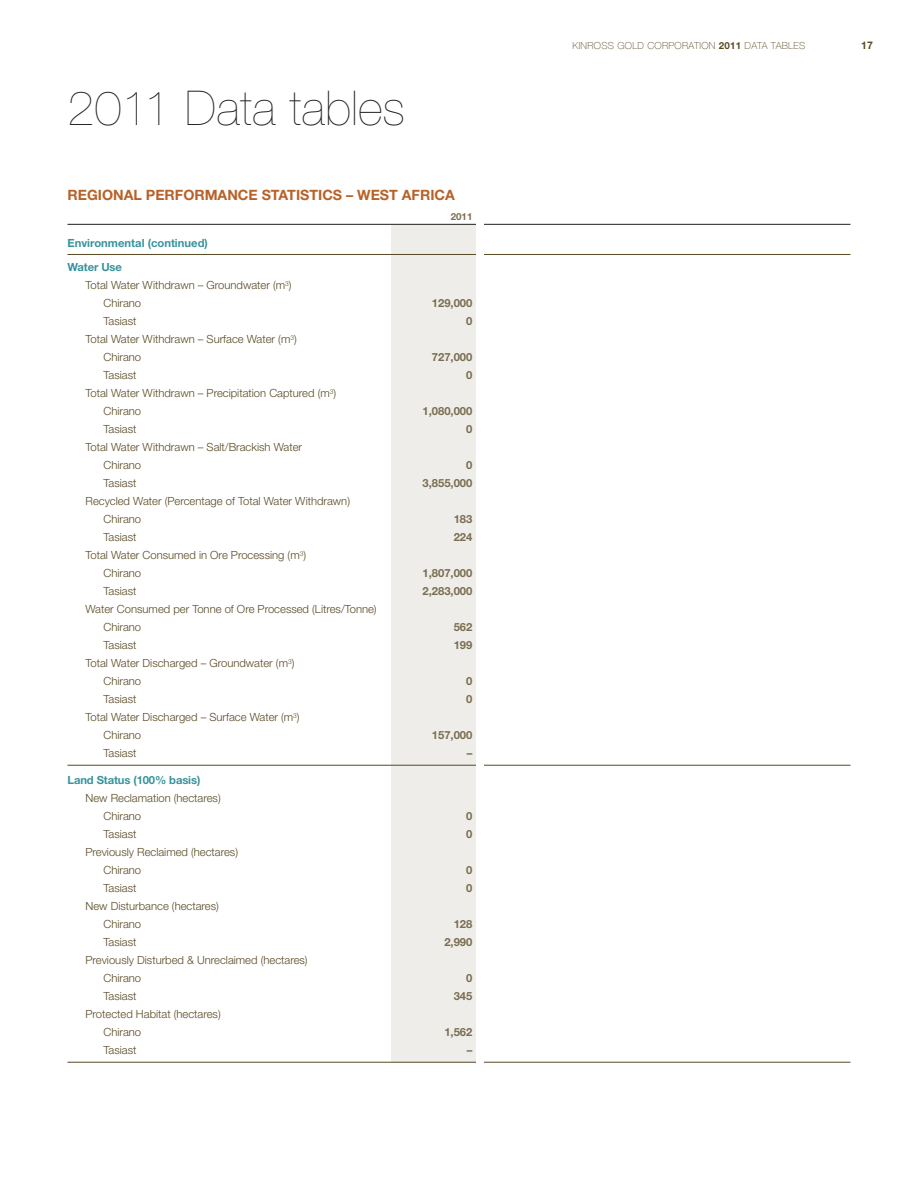
<style>
.page{position:relative;width:918px;height:1188px;background:#fff}
.page>*{position:absolute;margin:0;border:0;box-sizing:border-box;transform-origin:0 0}
.t1{font:200 48px "Helvetica Neue";letter-spacing:.01em;color:#231f20}
.t2{font:700 14.25px "Helvetica Neue";color:#b86129}
.t3{font:300 11.25px/18px "Helvetica Neue";color:#594a25}
.t4{font:700 11.25px "Helvetica Neue";color:#7a6e51}
.t5{font:700 11.25px "Helvetica Neue";letter-spacing:-.01em;color:#38939b}
.t6{font:700 10.5px "Helvetica Neue";color:#594a25}
.t7{font:100 9.75px "Helvetica Neue";letter-spacing:.03em;color:#594a25}
.t8{font:700 9.75px "Helvetica Neue";color:#7a6e51}
.s1{font-weight:700}
</style>
<div class="page">
<div style="left:392px;top:224px;width:84px;height:838px;background:#eeede9"></div>
<hr style="left:68px;top:224px;width:782px;height:1px;background:#231f20">
<hr style="left:68px;top:254px;width:782px;height:1px;background:#594a25">
<hr style="left:68px;top:765px;width:782px;height:1px;background:#594a25">
<hr style="left:68px;top:1062px;width:782px;height:1px;background:#594a25">
<div style="left:476px;top:221px;width:7px;height:847px;background:#fff"></div>
<h1 class="t1" style="left:68px;top:80px;width:339px">2011 Data tables</h1>
<p class="t2" style="left:68px;top:186px;width:389px">Regional Performance Statistics – West Africa</p>
<p class="t8" style="left:451px;top:210px;width:23px">2011</p>
<p class="t5" style="left:68px;top:236px;width:142px">Environmental (continued)</p>
<p class="t5" style="left:68px;top:260px;width:56px">Water Use</p>
<p class="t3" style="left:86px;top:276px;width:208px">Total Water Withdrawn – Groundwater (m<sup>3</sup>)</p>
<p class="t3" style="left:104px;top:294px;width:39px">Chirano</p>
<p class="t4" style="left:432px;top:296px;width:42px">129,000</p>
<p class="t3" style="left:104px;top:312px;width:34px">Tasiast</p>
<p class="t4" style="left:466px;top:314px;width:8px">0</p>
<p class="t3" style="left:104px;top:330px;width:195px;text-indent:-18px">Total Water Withdrawn – Surface Water (m<sup>3</sup>)<br>Chirano</p>
<p class="t4" style="left:432px;top:350px;width:42px">727,000</p>
<p class="t3" style="left:104px;top:366px;width:34px">Tasiast</p>
<p class="t4" style="left:466px;top:368px;width:8px">0</p>
<p class="t3" style="left:104px;top:384px;width:234px;text-indent:-18px">Total Water Withdrawn – Precipitation Captured (m<sup>3</sup>)<br>Chirano</p>
<p class="t4" style="left:422px;top:404px;width:52px">1,080,000</p>
<p class="t3" style="left:104px;top:420px;width:34px">Tasiast</p>
<p class="t4" style="left:466px;top:422px;width:8px">0</p>
<p class="t3" style="left:104px;top:438px;width:200px;text-indent:-18px">Total Water Withdrawn – Salt/Brackish Water<br>Chirano</p>
<p class="t4" style="left:466px;top:458px;width:8px">0</p>
<p class="t3" style="left:104px;top:474px;width:34px">Tasiast</p>
<p class="t4" style="left:422px;top:476px;width:52px">3,855,000</p>
<p class="t3" style="left:104px;top:492px;width:248px;text-indent:-18px">Recycled Water (Percentage of Total Water Withdrawn)<br>Chirano</p>
<p class="t4" style="left:454px;top:512px;width:20px">183</p>
<p class="t3" style="left:104px;top:528px;width:34px">Tasiast</p>
<p class="t4" style="left:454px;top:530px;width:20px">224</p>
<p class="t3" style="left:103px;top:546px;width:204px;text-indent:-18px">Total Water Consumed in Ore Processing (m<sup>3</sup>)<br>Chirano</p>
<p class="t4" style="left:422px;top:566px;width:52px">1,807,000</p>
<p class="t3" style="left:103px;top:582px;width:34px">Tasiast</p>
<p class="t4" style="left:422px;top:584px;width:52px">2,283,000</p>
<p class="t3" style="left:103px;top:600px;width:275px;text-indent:-18px">Water Consumed per Tonne of Ore Processed (Litres/Tonne)<br>Chirano</p>
<p class="t4" style="left:454px;top:620px;width:20px">562</p>
<p class="t3" style="left:103px;top:636px;width:34px">Tasiast</p>
<p class="t4" style="left:454px;top:638px;width:20px">199</p>
<p class="t3" style="left:104px;top:654px;width:192px;text-indent:-18px">Total Water Discharged – Groundwater (m<sup>3</sup>)<br>Chirano</p>
<p class="t4" style="left:466px;top:674px;width:8px">0</p>
<p class="t3" style="left:104px;top:690px;width:34px">Tasiast</p>
<p class="t4" style="left:466px;top:692px;width:8px">0</p>
<p class="t3" style="left:104px;top:708px;width:198px;text-indent:-18px">Total Water Discharged – Surface Water (m<sup>3</sup>)<br>Chirano</p>
<p class="t4" style="left:432px;top:728px;width:42px">157,000</p>
<p class="t3" style="left:104px;top:744px;width:34px">Tasiast</p>
<p class="t4" style="left:467px;top:746px;width:7px">–</p>
<p class="t5" style="left:68px;top:773px;width:134px">Land Status (100% basis)</p>
<p class="t3" style="left:104px;top:789px;width:119px;text-indent:-18px">New Reclamation (hectares)<br>Chirano</p>
<p class="t4" style="left:466px;top:809px;width:8px">0</p>
<p class="t3" style="left:104px;top:825px;width:34px">Tasiast</p>
<p class="t4" style="left:466px;top:827px;width:8px">0</p>
<p class="t3" style="left:104px;top:843px;width:136px;text-indent:-18px">Previously Reclaimed (hectares)<br>Chirano</p>
<p class="t4" style="left:466px;top:863px;width:8px">0</p>
<p class="t3" style="left:104px;top:879px;width:34px">Tasiast</p>
<p class="t4" style="left:466px;top:881px;width:8px">0</p>
<p class="t3" style="left:104px;top:897px;width:117px;text-indent:-18px">New Disturbance (hectares)<br>Chirano</p>
<p class="t4" style="left:454px;top:917px;width:20px">128</p>
<p class="t3" style="left:104px;top:933px;width:34px">Tasiast</p>
<p class="t4" style="left:444px;top:935px;width:30px">2,990</p>
<p class="t3" style="left:104px;top:951px;width:206px;text-indent:-18px">Previously Disturbed &amp; Unreclaimed (hectares)<br>Chirano</p>
<p class="t4" style="left:466px;top:971px;width:8px">0</p>
<p class="t3" style="left:104px;top:987px;width:34px">Tasiast</p>
<p class="t4" style="left:454px;top:989px;width:20px">345</p>
<p class="t3" style="left:104px;top:1005px;width:119px;text-indent:-18px">Protected Habitat (hectares)<br>Chirano</p>
<p class="t4" style="left:444px;top:1025px;width:30px">1,562</p>
<p class="t3" style="left:104px;top:1041px;width:34px">Tasiast</p>
<p class="t4" style="left:467px;top:1043px;width:7px">–</p>
<p class="t7" style="left:572px;top:40px;width:234px">KINROSS GOLD CORPORATION <span class="s1">2011</span> DATA TABLES</p>
<p class="t6" style="left:861px;top:39px;width:13px">17</p>
</div>
